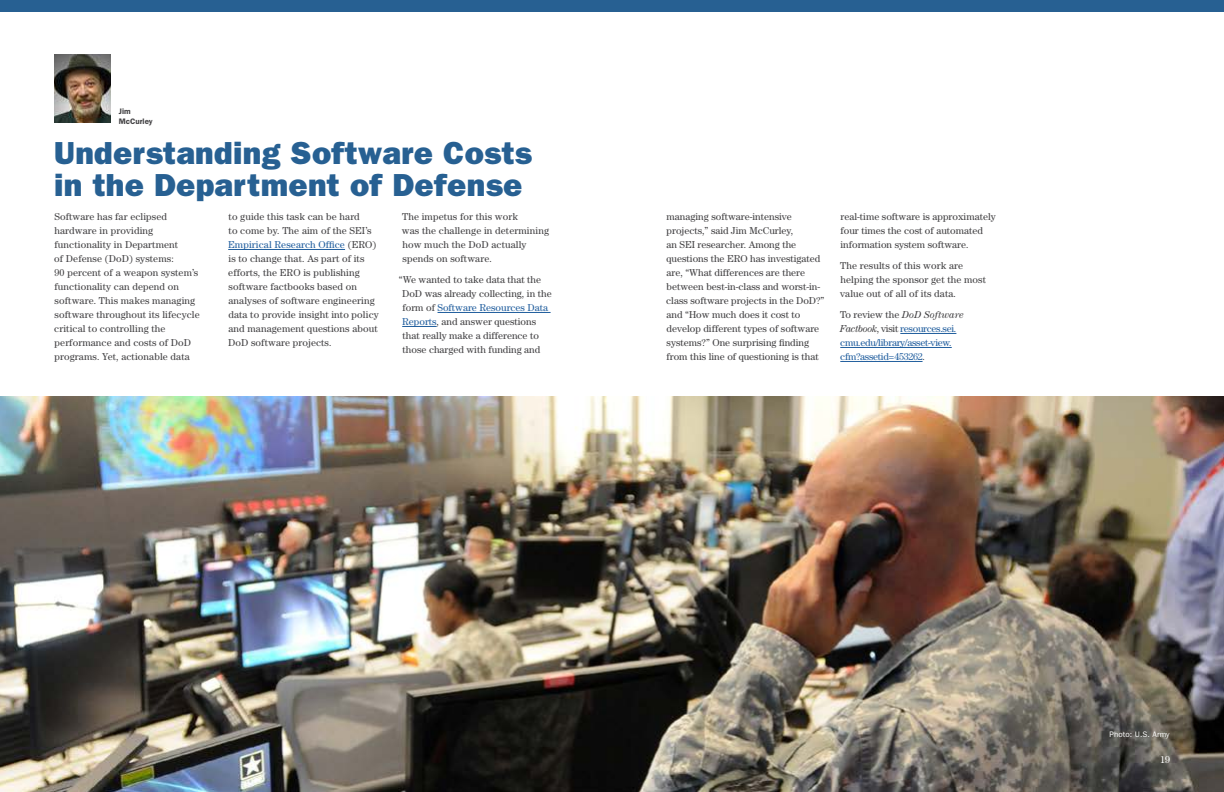
<style>
.page{position:relative;width:1224px;height:792px;background:#fff}
.page>*{position:absolute;margin:0;border:0;box-sizing:border-box;transform-origin:0 0}
.t1{font:32px/32px "ITC Franklin Gothic Std Hvy";letter-spacing:.01em;color:#276092}
.t2{font:10px/14px "Century Std";letter-spacing:.01em;color:#414042}
.t3{font:10px/14px "Century Std";letter-spacing:-.03em;color:#215e9e}
.t4{font:10px "Century Std";color:#fff}
.t5{font:8px "ITC Franklin Gothic Std";letter-spacing:.01em;color:#fff}
.t6{font:600 8px/10px "ITC Franklin Gothic Std";color:#414042}
.s1{color:#215e9e}
.s2{color:#414042}
.s3{font-style:italic;color:#414042}
</style>
<div class="page">
<hr style="left:228px;top:249px;width:117px;height:1px;background:#215e9e">
<hr style="left:438px;top:312px;width:113px;height:1px;background:#215e9e">
<hr style="left:402px;top:326px;width:35px;height:1px;background:#215e9e">
<div style="left:0;top:0;width:1224px;height:12px;background:#276092"></div>
<img style="left:0;top:396px;width:1224px;height:396px">
<hr style="left:900px;top:333px;width:56px;height:1px;background:#215e9e">
<hr style="left:840px;top:347px;width:112px;height:1px;background:#215e9e">
<hr style="left:840px;top:361px;width:83px;height:1px;background:#215e9e">
<img style="left:54px;top:54px;width:57px;height:69px">
<p class="t6" style="left:119px;top:106px;width:35px">Jim<br>McCurley</p>
<h1 class="t1" style="left:54px;top:137px;width:480px">Understanding Software Costs in the Department of Defense</h1>
<p class="t2" style="left:54px;top:210px;width:147px">Software has far eclipsed hardware in providing functionality in Department<br>of Defense (DoD) systems:<br>90 percent of a weapon system’s functionality can depend on software. This makes managing software throughout its lifecycle critical to controlling the performance and costs of DoD programs. Yet, actionable data</p>
<p class="t2" style="left:228px;top:210px;width:152px">to guide this task can be hard<br>to come by. The aim of the SEI’s<br><span class="s1">Empirical Research Office</span> (ERO) is to change that. As part of its efforts, the ERO is publishing software factbooks based on analyses of software engineering data to provide insight into policy and management questions about<br>DoD software projects.</p>
<p class="t2" style="left:402px;top:210px;width:149px">The impetus for this work<br>was the challenge in determining how much the DoD actually spends on software.</p>
<p class="t2" style="left:402px;top:273px;width:151px;text-indent:-3px">“We wanted to take data that the<br>DoD was already collecting, in the form of <span class="s1">Software Resources Data<br>Reports</span>, and answer questions that really make a difference to those charged with funding and</p>
<p class="t2" style="left:666px;top:210px;width:160px">managing software-intensive projects,” said Jim McCurley,<br>an SEI researcher. Among the questions the ERO has investigated are, “What differences are there between best-in-class and worst-in&shy;class software projects in the DoD?” and “How much does it cost to develop different types of software systems?” One surprising finding from this line of questioning is that</p>
<p class="t2" style="left:840px;top:210px;width:157px">real-time software is approximately four times the cost of automated information system software.</p>
<p class="t2" style="left:840px;top:259px;width:147px">The results of this work are helping the sponsor get the most value out of all of its data.</p>
<p class="t3" style="left:840px;top:308px;width:125px"><span class="s2">To review the</span> <span class="s3">DoD Software<br>Factbook</span><span class="s2">, visit</span> resources.sei. cmu.edu/library/asset-view. cfm?assetid=453262<span class="s2">.</span></p>
<p class="t5" style="left:1109px;top:730px;width:62px">Photo: U.S. Army</p>
<p class="t4" style="left:1160px;top:754px;width:11px">19</p>
</div>
